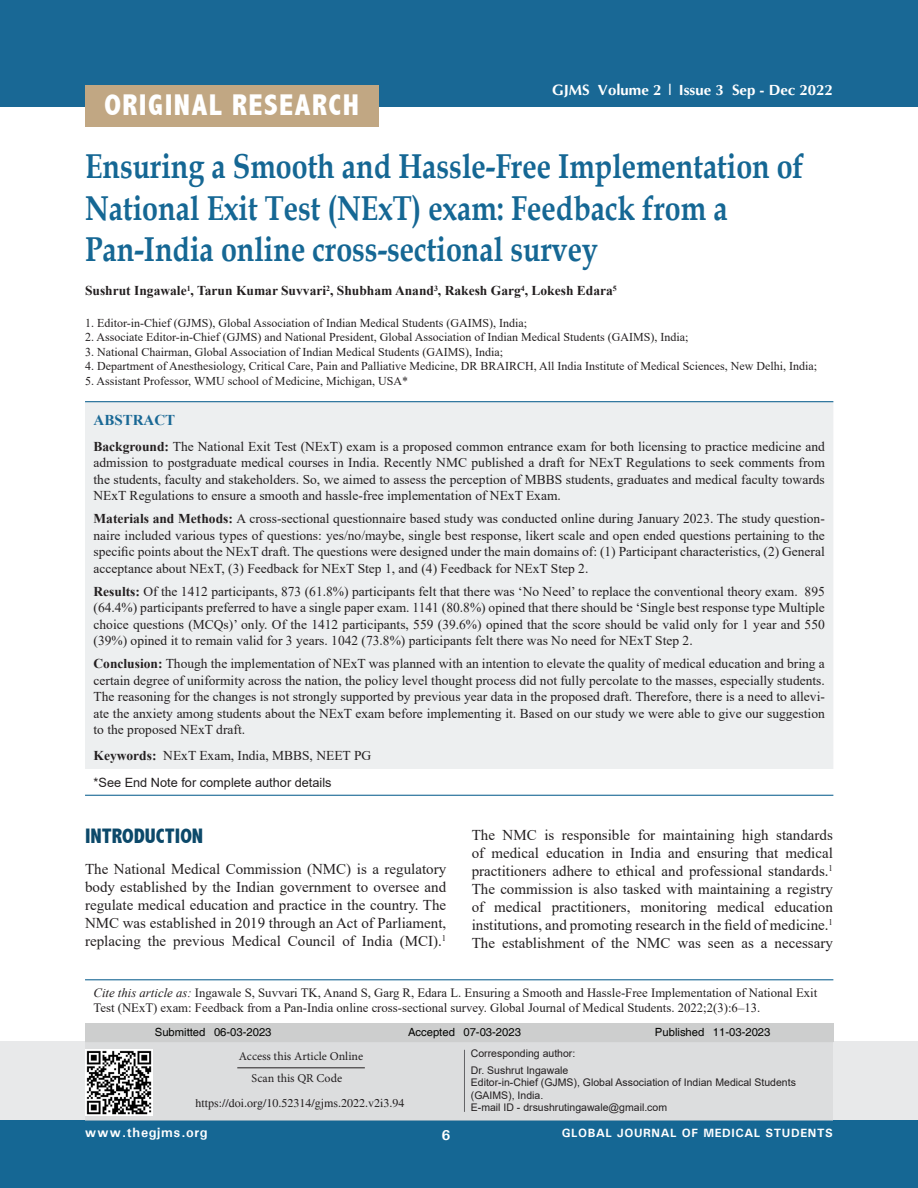
<style>
.page{position:relative;width:918px;height:1188px;background:#fff}
.page>*{position:absolute;margin:0;border:0;box-sizing:border-box;transform-origin:0 0}
.t1{font:700 34.5px/41.4px "Book Antiqua";color:#156794;scale:.83 1}
.t2{font:800 condensed 30px "Abadi";letter-spacing:.05em;color:#fff}
.Head_1{font:800 condensed 21px "Abadi";color:#0c496a}
.J_Para_2{font:15px/18px "Times New Roman";color:#231f20;text-align:justify}
.t3{font:700 15px "Ottawa";color:#fff}
.t4{font:700 15px "Times New Roman";color:#196895}
.t5{font:700 14.25px "Univers";color:#fff}
.Abstract{font:13.5px/16.5px "Times New Roman";color:#231f20;text-align:justify}
.Main_Title_02{font:700 13.5px "Times New Roman";color:#231f20}
.t6{font:700 13.5px "Univers";letter-spacing:.05em;color:#fff}
.t7{font:12.75px/15.3px "Times New Roman";color:#231f20}
.t8{font:12.75px "Arial";color:#231f20}
.Main_title_03{font:12px "Times New Roman";color:#231f20}
.Article_INFO{font:12px "Times";color:#231f20}
.t9{font:12px "Minion Pro";color:#231f20}
.t10{font:700 12px "Univers";letter-spacing:.05em;color:#fff}
.t11{font:11.25px "Helvetica";color:#040503}
.t12{font:10.5px/12.6px "Arial";color:#231f20}
.s1{font-weight:700}
.s2{font-style:italic}
</style>
<div class="page">
<div style="left:0;top:1121px;width:918px;height:67px;background:#156794"></div>
<div style="left:0;top:0;width:918px;height:106px;background:#196895"></div>
<div style="left:0;top:1042px;width:918px;height:78px;background:#d7d9da"></div>
<img style="left:85px;top:1049px;width:68px;height:67px">
<div style="left:85px;top:85px;width:293px;height:41px;background:#c1a783"></div>
<hr style="left:464px;top:1050px;width:1px;height:62px;background:#636366">
<div style="left:85px;top:1024px;width:748px;height:18px;background:#cdcece"></div>
<div style="left:85px;top:402px;width:748px;height:367px;background:#edeff0"></div>
<hr style="left:85px;top:401px;width:748px;height:1px;background:#196895">
<hr style="left:85px;top:795px;width:748px;height:1px;background:#196895">
<hr style="left:237px;top:1067px;width:128px;height:1px;background:#231f20">
<hr style="left:85px;top:979px;width:748px;height:1px;background:#196895">
<p class="t2" style="left:104px;top:87px;width:256px">ORIGINAL RESEARCH</p>
<p class="t3" style="left:552px;top:81px;width:282px">GJMS Volume 2 | Issue 3 Sep - Dec 2022</p>
<p class="t1" style="left:85px;top:146px;width:868px">Ensuring a Smooth and Hassle-Free Implementation of<br>National Exit Test (NExT) exam: Feedback from a<br>Pan-India online cross-sectional survey</p>
<p class="Main_Title_02" style="left:85px;top:281px;width:533px">Sushrut Ingawale<sup>1</sup>, Tarun Kumar Suvvari<sup>2</sup>, Shubham Anand<sup>3</sup>, Rakesh Garg<sup>4</sup>, Lokesh Edara<sup>5</sup></p>
<p class="Main_title_03" style="left:85px;top:315px;width:444px">1. Editor-in-Chief (GJMS), Global Association of Indian Medical Students (GAIMS), India;</p>
<p class="Main_title_03" style="left:85px;top:329px;width:605px">2. Associate Editor-in-Chief (GJMS) and National President, Global Association of Indian Medical Students (GAIMS), India;</p>
<p class="Main_title_03" style="left:85px;top:343px;width:420px">3. National Chairman, Global Association of Indian Medical Students (GAIMS), India;</p>
<p class="Main_title_03" style="left:85px;top:358px;width:734px">4. Department of Anesthesiology, Critical Care, Pain and Palliative Medicine, DR BRAIRCH, All India Institute of Medical Sciences, New Delhi, India;</p>
<p class="Main_title_03" style="left:85px;top:372px;width:325px">5. Assistant Professor, WMU school of Medicine, Michigan, USA*</p>
<p class="t4" style="left:94px;top:409px;width:83px">ABSTRACT</p>
<p class="Abstract" style="left:94px;top:438px;width:733px"><span class="s1">Background:</span> The National Exit Test (NExT) exam is a proposed common entrance exam for both licensing to practice medicine and admission to postgraduate medical courses in India. Recently NMC published a draft for NExT Regulations to seek comments from the students, faculty and stakeholders. So, we aimed to assess the perception of MBBS students, graduates and medical faculty towards NExT Regulations to ensure a smooth and hassle-free implementation of NExT Exam.</p>
<p class="Abstract" style="left:94px;top:510px;width:733px"><span class="s1">Materials and Methods:</span> A cross-sectional questionnaire based study was conducted online during January 2023. The study question&shy;naire included various types of questions: yes/no/maybe, single best response, likert scale and open ended questions pertaining to the specific points about the NExT draft. The questions were designed under the main domains of: (1) Participant characteristics, (2) General acceptance about NExT, (3) Feedback for NExT Step 1, and (4) Feedback for NExT Step 2.</p>
<p class="Abstract" style="left:94px;top:583px;width:733px"><span class="s1">Results:</span> Of the 1412 participants, 873 (61.8%) participants felt that there was ‘No Need’ to replace the conventional theory exam. 895 (64.4%) participants preferred to have a single paper exam. 1141 (80.8%) opined that there should be ‘Single best response type Multiple choice questions (MCQs)’ only. Of the 1412 participants, 559 (39.6%) opined that the score should be valid only for 1 year and 550 (39%) opined it to remain valid for 3 years. 1042 (73.8%) participants felt there was No need for NExT Step 2.</p>
<p class="Abstract" style="left:94px;top:655px;width:733px"><span class="s1">Conclusion:</span> Though the implementation of NExT was planned with an intention to elevate the quality of medical education and bring a certain degree of uniformity across the nation, the policy level thought process did not fully percolate to the masses, especially students.<br>The reasoning for the changes is not strongly supported by previous year data in the proposed draft. Therefore, there is a need to allevi&shy;ate the anxiety among students about the NExT exam before implementing it. Based on our study we were able to give our suggestion to the proposed NExT draft.</p>
<p class="Abstract" style="left:94px;top:747px;width:279px"><span class="s1">Keywords:</span> NExT Exam, India, MBBS, NEET PG</p>
<p class="t8" style="left:94px;top:773px;width:240px">*See End Note for complete author details</p>
<p class="Head_1" style="left:85px;top:824px;width:120px">INTRODUCTION</p>
<p class="J_Para_2" style="left:85px;top:859px;width:363px">The National Medical Commission (NMC) is a regulatory body established by the Indian government to oversee and regulate medical education and practice in the country. The NMC was established in 2019 through an Act of Parliament, replacing the previous Medical Council of India (MCI).<sup>1</sup></p>
<p class="J_Para_2" style="left:472px;top:825px;width:363px">The NMC is responsible for maintaining high standards of medical education in India and ensuring that medical practitioners adhere to ethical and professional standards.<sup>1<br></sup>The commission is also tasked with maintaining a registry of medical practitioners, monitoring medical education institutions, and promoting research in the field of medicine.<sup>1<br></sup>The establishment of the NMC was seen as a necessary</p>
<p class="t7" style="left:94px;top:985px;width:725px"><span class="s2">Cite this article as:</span> Ingawale S, Suvvari TK, Anand S, Garg R, Edara L. Ensuring a Smooth and Hassle-Free Implementation of National Exit<br>Test (NExT) exam: Feedback from a Pan-India online cross-sectional survey. Global Journal of Medical Students. 2022;2(3):6–13.</p>
<p class="t11" style="left:155px;top:1026px;width:52px">Submitted</p>
<p class="t11" style="left:214px;top:1026px;width:59px">06-03-2023</p>
<p class="t11" style="left:408px;top:1026px;width:48px">Accepted</p>
<p class="t11" style="left:463px;top:1026px;width:59px">07-03-2023</p>
<p class="t11" style="left:655px;top:1026px;width:51px">Published</p>
<p class="t11" style="left:713px;top:1026px;width:59px">11-03-2023</p>
<p class="t9" style="left:239px;top:1049px;width:126px">Access this Article Online</p>
<p class="t9" style="left:252px;top:1071px;width:92px">Scan this QR Code</p>
<p class="Article_INFO" style="left:196px;top:1096px;width:211px">https://doi.org/10.52314/gjms.2022.v2i3.94</p>
<p class="t12" style="left:471px;top:1047px;width:106px">Corresponding author:</p>
<p class="t12" style="left:471px;top:1064px;width:99px">Dr. Sushrut Ingawale</p>
<p class="t12" style="left:471px;top:1076px;width:327px">Editor-in-Chief (GJMS), Global Association of Indian Medical Students (GAIMS), India.</p>
<p class="t12" style="left:471px;top:1101px;width:198px">E-mail ID - drsushrutingawale@gmail.com</p>
<p class="t6" style="left:85px;top:1123px;width:125px">www.thegjms.org</p>
<p class="t5" style="left:441px;top:1126px;width:10px">6</p>
<p class="t10" style="left:562px;top:1125px;width:273px">GLOBAL JOURNAL OF MEDICAL STUDENTS</p>
</div>
